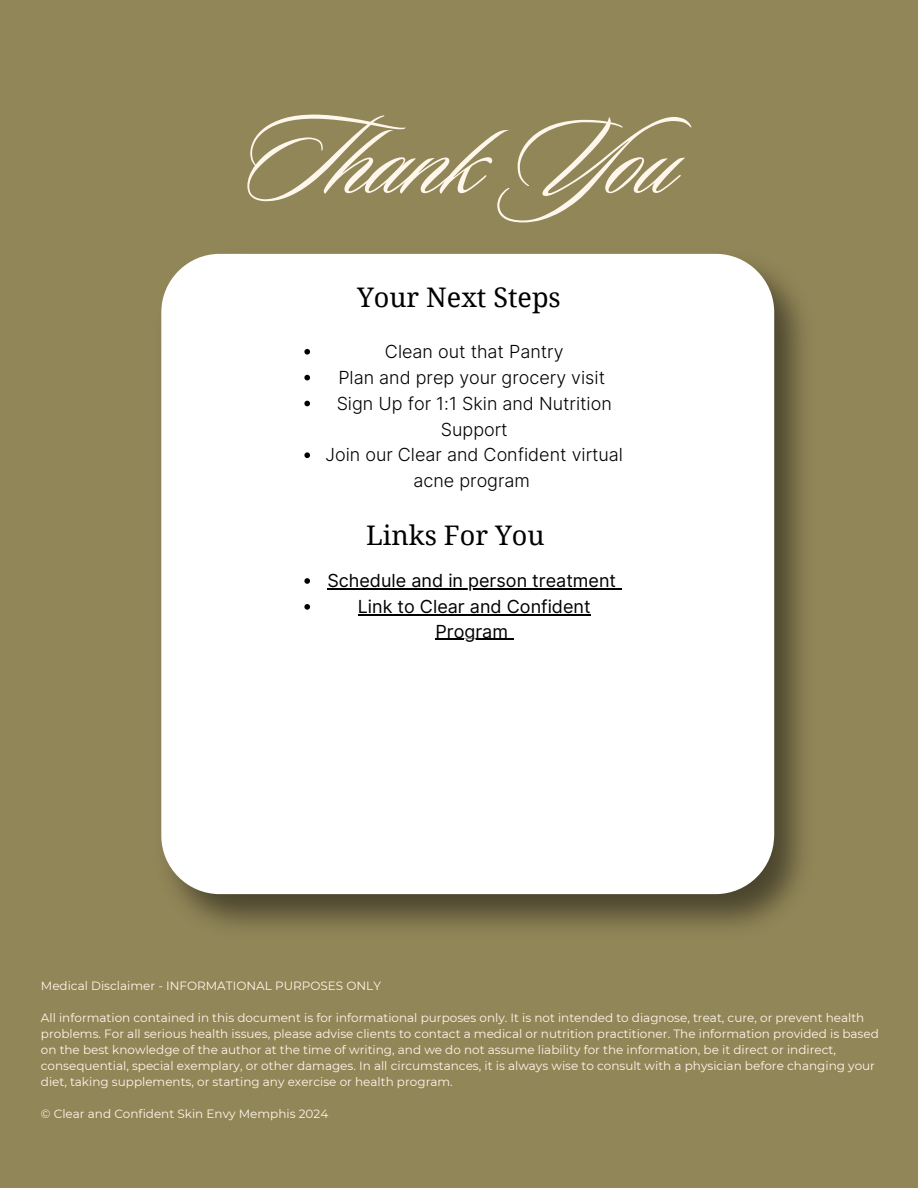
<style>
.page{position:relative;width:918px;height:1188px;background:#918658}
.page>*{position:absolute;margin:0;border:0;box-sizing:border-box;transform-origin:0 0}
.t1{font:117.6px "Sloop Script Pro";color:#fff7ec}
.t2{font:27px "Noto Serif";color:#000}
.t3{font:300 18px/25.8px "Inter";color:#000;text-align:center}
.t4{font:18px/24.8px "Inter";color:#000;text-align:center}
.t5{font:12px/16px "Montserrat";color:#fff7ec}
</style>
<div class="page">
<img style="left:163px;top:253px;width:640px;height:674px">
<div style="left:162px;top:255px;width:611px;height:638px;background:#fff;border-radius:58px"></div>
<svg style="left:304px;top:349px;width:6px;height:6px"></svg>
<svg style="left:304px;top:375px;width:6px;height:5px"></svg>
<svg style="left:304px;top:401px;width:6px;height:5px"></svg>
<svg style="left:304px;top:452px;width:6px;height:6px"></svg>
<svg style="left:304px;top:578px;width:6px;height:6px"></svg>
<hr style="left:327px;top:588px;width:289px;height:1px;background:#000">
<svg style="left:304px;top:604px;width:6px;height:6px"></svg>
<hr style="left:358px;top:614px;width:233px;height:1px;background:#000">
<hr style="left:435px;top:639px;width:73px;height:1px;background:#000">
<p class="t1" style="left:241px;top:98px;width:462px">Thank You</p>
<p class="t2" style="left:357px;top:278px;width:205px">Your Next Steps</p>
<p class="t3" style="left:385px;top:338px;width:180px">Clean out that Pantry</p>
<h2 class="t3" style="left:338px;top:364px;width:268px">Plan and prep your grocery visit</h2>
<p class="t3" style="left:337px;top:390px;width:277px">Sign Up for 1:1 Skin and Nutrition<br>Support</p>
<p class="t3" style="left:325px;top:442px;width:299px">Join our Clear and Confident virtual acne program</p>
<p class="t2" style="left:366px;top:516px;width:180px">Links For You</p>
<p class="t4" style="left:327px;top:568px;width:290px">Schedule and in person treatment</p>
<p class="t4" style="left:358px;top:594px;width:234px">Link to Clear and Confident<br>Program</p>
<h1 class="t5" style="left:41px;top:977px;width:342px">Medical Disclaimer - INFORMATIONAL PURPOSES ONLY</h1>
<p class="t5" style="left:41px;top:1009px;width:839px">All information contained in this document is for informational purposes only. It is not intended to diagnose, treat, cure, or prevent health problems. For all serious health issues, please advise clients to contact a medical or nutrition practitioner. The information provided is based on the best knowledge of the author at the time of writing, and we do not assume liability for the information, be it direct or indirect, consequential, special exemplary, or other damages. In all circumstances, it is always wise to consult with a physician before changing your diet, taking supplements, or starting any exercise or health program.</p>
<h2 class="t5" style="left:41px;top:1105px;width:289px">© Clear and Confident Skin Envy Memphis 2024</h2>
</div>
